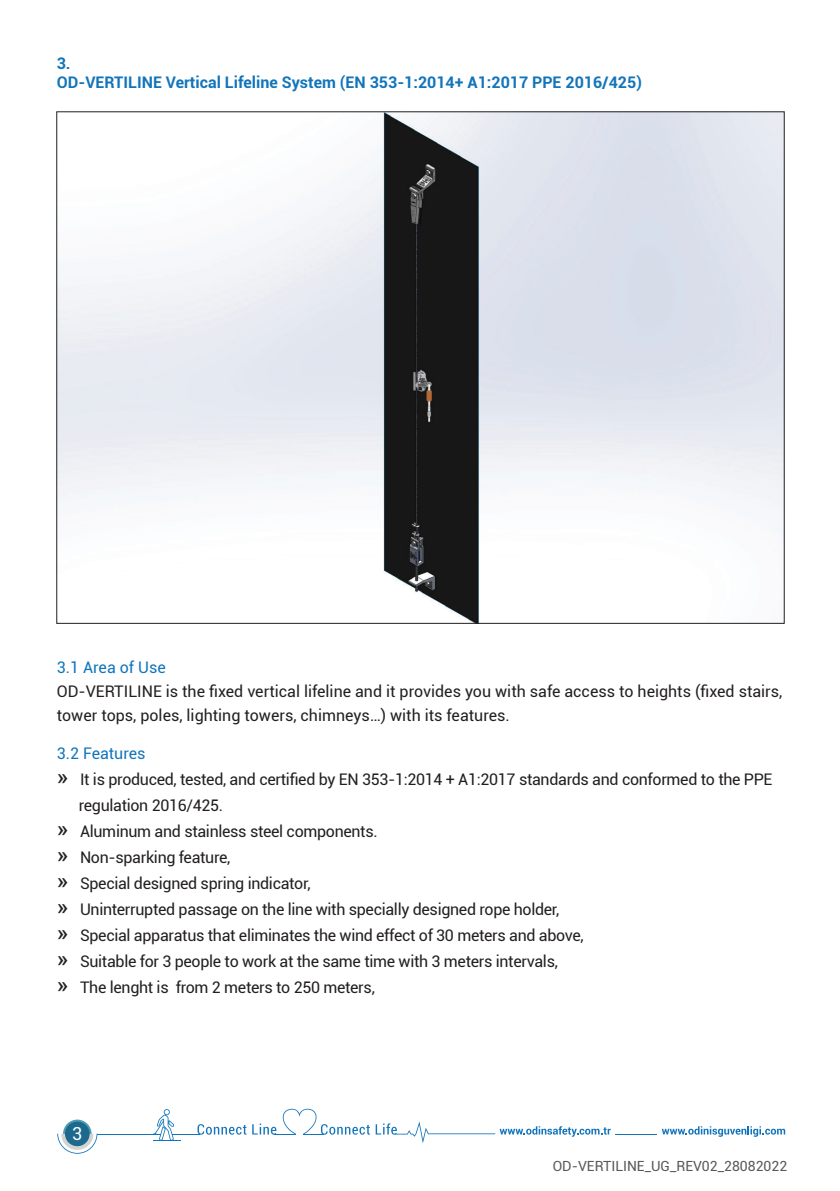
<style>
.page{position:relative;width:840px;height:1191px;background:#fff}
.page>*{position:absolute;margin:0;border:0;box-sizing:border-box;transform-origin:0 0}
.t1{font:18px "Roboto";color:#fff}
.t2{font:16px "Roboto";letter-spacing:-.02em;color:#231f20}
.t3{font:16px/24px "Roboto";color:#231f20}
.t4{font:700 16px/19.2px "Roboto";color:#1275bb}
.t5{font:16px "Roboto";color:#1275bb}
.t6{font:14px "Roboto";color:#59595c}
.s1{font-size:24px}
</style>
<div class="page">
<svg style="left:661px;top:1126px;width:123px;height:10px"></svg>
<svg style="left:57px;top:1119px;width:40px;height:34px"></svg>
<svg style="left:252px;top:1108px;width:358px;height:35px"></svg>
<hr style="left:97px;top:1133px;width:64px;height:1px;background:#1275bb">
<hr style="left:615px;top:1133px;width:41px;height:1px;background:#1275bb">
<svg style="left:153px;top:1109px;width:93px;height:31px"></svg>
<img style="left:58px;top:113px;width:724px;height:509px">
<p class="t4" style="left:57px;top:53px;width:586px">3.<br>OD-VERTILINE Vertical Lifeline System (EN 353-1:2014+ A1:2017 PPE 2016/425)</p>
<p class="t5" style="left:57px;top:656px;width:110px">3.1 Area of Use</p>
<p class="t3" style="left:57px;top:678px;width:726px">OD-VERTILINE is the fixed vertical lifeline and it provides you with safe access to heights (fixed stairs, tower tops, poles, lighting towers, chimneys…) with its features.</p>
<p class="t5" style="left:57px;top:742px;width:90px">3.2 Features</p>
<p class="t2" style="left:57px;top:768px;width:716px"><span class="s1">»</span> It is produced, tested, and certified by EN 353-1:2014 + A1:2017 standards and conformed to the PPE</p>
<p class="t2" style="left:79px;top:794px;width:146px">regulation 2016/425.</p>
<p class="t2" style="left:57px;top:820px;width:322px"><span class="s1">»</span> Aluminum and stainless steel components.</p>
<p class="t2" style="left:57px;top:846px;width:175px"><span class="s1">»</span> Non-sparking feature,</p>
<p class="t2" style="left:57px;top:872px;width:255px"><span class="s1">»</span> Special designed spring indicator,</p>
<p class="t2" style="left:57px;top:898px;width:504px"><span class="s1">»</span> Uninterrupted passage on the line with specially designed rope holder,</p>
<p class="t2" style="left:57px;top:924px;width:528px"><span class="s1">»</span> Special apparatus that eliminates the wind effect of 30 meters and above,</p>
<p class="t2" style="left:57px;top:950px;width:502px"><span class="s1">»</span> Suitable for 3 people to work at the same time with 3 meters intervals,</p>
<p class="t2" style="left:57px;top:976px;width:319px"><span class="s1">»</span> The lenght is from 2 meters to 250 meters,</p>
<p class="t1" style="left:72px;top:1121px;width:12px">3</p>
<p class="t6" style="left:552px;top:1156px;width:236px">OD-VERTILINE_UG_REV02_28082022</p>
</div>
